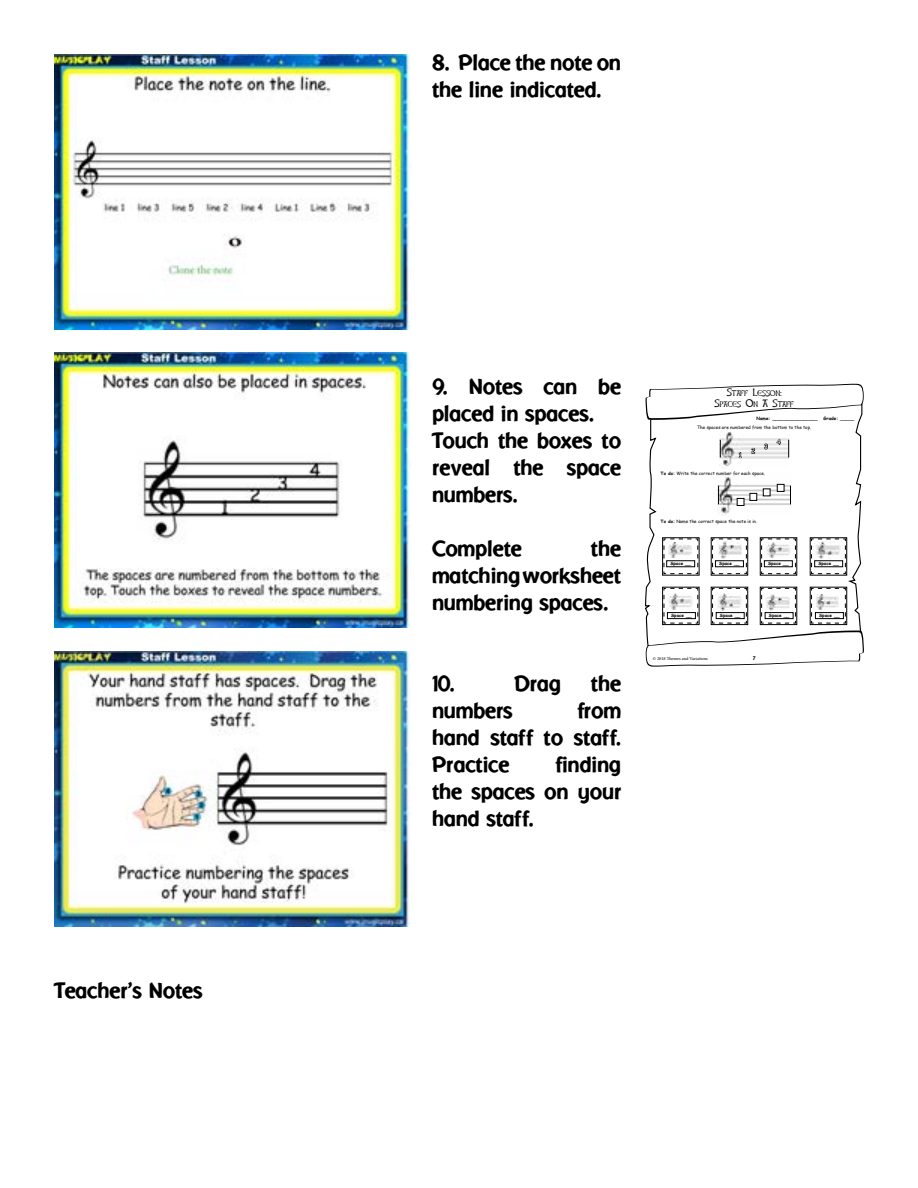
<style>
.page{position:relative;width:918px;height:1188px;background:#fff}
.page>*{position:absolute;margin:0;border:0;box-sizing:border-box;transform-origin:0 0}
.t1{font:22.5px/27px "Res Publica";color:#000;text-align:justify}
.t2{font:9.3px/11.2px "Celtic Hand";color:#000;text-align:center}
.t3{font:6.3px "Comic Sans MS";color:#fff}
.t4{font:5.25px "Res Publica";color:#000}
.t5{font:4.5px "Comic Sans MS";color:#000}
.t6{font:700 4.5px "Comic Sans MS";color:#000}
.t7{font:4.5px "Minion Pro";color:#000}
.s1{font-weight:700}
</style>
<div class="page">
<img style="left:54px;top:54px;width:356px;height:275px">
<img style="left:54px;top:352px;width:356px;height:276px">
<img style="left:54px;top:651px;width:356px;height:275px">
<svg style="left:645px;top:421px;width:217px;height:209px"></svg>
<svg style="left:645px;top:383px;width:219px;height:38px"></svg>
<svg style="left:645px;top:630px;width:219px;height:37px"></svg>
<img style="left:720px;top:428px;width:69px;height:41px">
<svg style="left:720px;top:440px;width:1px;height:18px"></svg>
<svg style="left:788px;top:440px;width:1px;height:18px"></svg>
<svg style="left:739px;top:452px;width:3px;height:6px"></svg>
<svg style="left:751px;top:448px;width:4px;height:6px"></svg>
<svg style="left:764px;top:444px;width:4px;height:5px"></svg>
<svg style="left:777px;top:439px;width:4px;height:6px"></svg>
<img style="left:718px;top:474px;width:73px;height:42px">
<svg style="left:718px;top:486px;width:1px;height:18px"></svg>
<svg style="left:790px;top:486px;width:1px;height:18px"></svg>
<div style="left:737px;top:498px;width:7px;height:7px;background:#fff"></div>
<div style="left:737px;top:498px;width:7px;height:8px;border:1px solid #000"></div>
<div style="left:750px;top:493px;width:7px;height:7px;background:#fff"></div>
<div style="left:750px;top:493px;width:7px;height:8px;border:1px solid #000"></div>
<div style="left:763px;top:489px;width:7px;height:7px;background:#fff"></div>
<div style="left:763px;top:489px;width:7px;height:7px;border:1px solid #000"></div>
<div style="left:777px;top:484px;width:7px;height:7px;background:#fff"></div>
<div style="left:777px;top:484px;width:7px;height:8px;border:1px solid #000"></div>
<svg style="left:664px;top:540px;width:33px;height:33px"></svg>
<div style="left:662px;top:538px;width:37px;height:37px;border:1px solid #000"></div>
<svg style="left:713px;top:540px;width:33px;height:33px"></svg>
<div style="left:711px;top:538px;width:37px;height:37px;border:1px solid #000"></div>
<svg style="left:762px;top:540px;width:33px;height:33px"></svg>
<div style="left:760px;top:538px;width:37px;height:37px;border:1px solid #000"></div>
<svg style="left:812px;top:540px;width:33px;height:33px"></svg>
<div style="left:810px;top:538px;width:37px;height:37px;border:1px solid #000"></div>
<svg style="left:664px;top:589px;width:33px;height:34px"></svg>
<div style="left:662px;top:587px;width:37px;height:38px;border:1px solid #000"></div>
<svg style="left:713px;top:589px;width:33px;height:34px"></svg>
<div style="left:711px;top:587px;width:37px;height:38px;border:1px solid #000"></div>
<svg style="left:762px;top:589px;width:33px;height:34px"></svg>
<div style="left:760px;top:587px;width:37px;height:38px;border:1px solid #000"></div>
<svg style="left:812px;top:589px;width:33px;height:34px"></svg>
<div style="left:810px;top:587px;width:37px;height:38px;border:1px solid #000"></div>
<p class="t1" style="left:54px;top:977px;width:150px">Teacher’s Notes</p>
<p class="t1" style="left:432px;top:49px;width:191px">8. Place the note on the line indicated.</p>
<p class="t1" style="left:432px;top:373px;width:190px;text-align:left">9. Notes can be placed in spaces.<br>Touch the boxes to reveal the space numbers.</p>
<p class="t1" style="left:432px;top:535px;width:91px">Complete</p>
<p class="t1" style="left:432px;top:535px;width:191px;text-indent:159px">the matching worksheet numbering spaces.</p>
<p class="t1" style="left:432px;top:670px;width:24px">10.</p>
<p class="t1" style="left:515px;top:670px;width:48px">Drag</p>
<p class="t1" style="left:591px;top:670px;width:32px">the</p>
<p class="t1" style="left:432px;top:697px;width:82px">numbers</p>
<p class="t1" style="left:432px;top:697px;width:190px;text-indent:146px">from hand staff to staff.<br>Practice</p>
<p class="t1" style="left:432px;top:751px;width:191px;text-indent:124px">finding the spaces on your hand staff.</p>
<p class="t2" style="left:714px;top:387px;width:81px">Staff Lesson:<br>Spaces On A Staff</p>
<p class="t6" style="left:756px;top:415px;width:63px">Name: ________________</p>
<p class="t6" style="left:823px;top:415px;width:32px">Grade: _____</p>
<p class="t5" style="left:697px;top:424px;width:115px">The spaces are numbered from the bottom to the top.</p>
<p class="t3" style="left:739px;top:451px;width:4px">1</p>
<p class="t3" style="left:751px;top:446px;width:5px">2</p>
<p class="t3" style="left:764px;top:442px;width:5px">3</p>
<p class="t5" style="left:661px;top:470px;width:106px"><span class="s1">To do:</span> Write the correct number for each space.</p>
<p class="t3" style="left:777px;top:437px;width:5px">4</p>
<p class="t5" style="left:661px;top:518px;width:98px"><span class="s1">To do:</span> Name the correct space the note is in.</p>
<p class="t6" style="left:670px;top:560px;width:22px">Space __</p>
<p class="t6" style="left:719px;top:560px;width:22px">Space __</p>
<p class="t6" style="left:768px;top:560px;width:22px">Space __</p>
<p class="t6" style="left:671px;top:612px;width:22px">Space __</p>
<p class="t6" style="left:720px;top:612px;width:22px">Space __</p>
<p class="t6" style="left:769px;top:612px;width:22px">Space __</p>
<p class="t7" style="left:653px;top:656px;width:56px">© 2018 Themes and Variations</p>
<p class="t4" style="left:753px;top:655px;width:4px">7</p>
<p class="t6" style="left:818px;top:560px;width:22px">Space __</p>
<p class="t6" style="left:819px;top:612px;width:22px">Space __</p>
</div>
